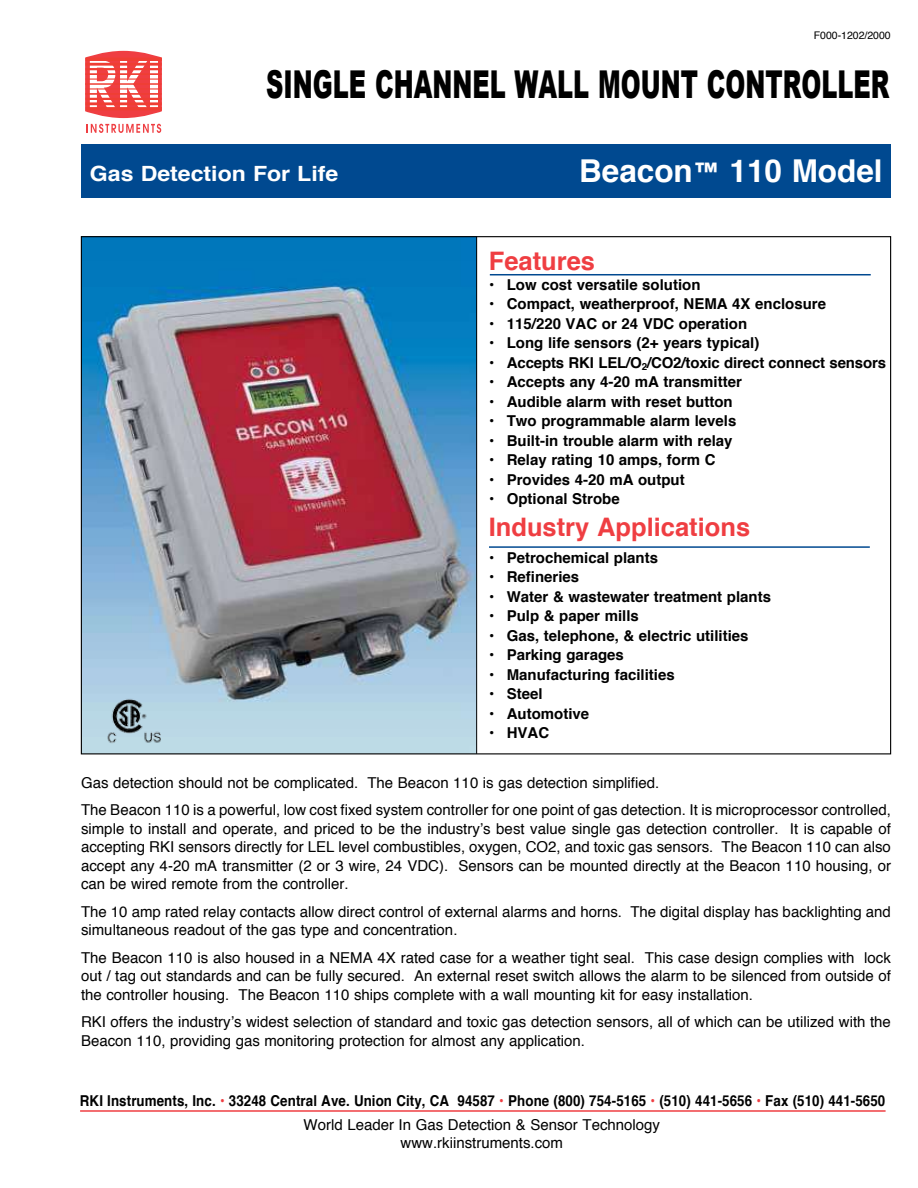
<style>
.page{position:relative;width:918px;height:1188px;background:#fff}
.page>*{position:absolute;margin:0;border:0;box-sizing:border-box;transform-origin:0 0}
.t1{font:900 38.4px "Arial";color:#000;scale:.62 1}
.t2{font:700 31.5px "Helvetica";color:#fff}
.t3{font:700 25.5px "Helvetica";color:#ef3e42}
.t4{font:700 21px "Helvetica";color:#fff;scale:1.1 1}
.t5{font:15px/18.6px "Helvetica";color:#000}
.t6{font:700 15px "Helvetica";color:#000}
.t7{font:700 15px "Helvetica";color:#000;scale:.89 1}
.t8{font:10.5px "Helvetica";color:#000}
.s1{font-size:27px}
.s2{color:#ef3e42}
</style>
<div class="page">
<img style="left:83px;top:238px;width:393px;height:514px">
<div style="left:81px;top:144px;width:810px;height:53px;background:#004990"></div>
<svg style="left:87px;top:124px;width:74px;height:9px"></svg>
<svg style="left:85px;top:51px;width:77px;height:67px"></svg>
<svg style="left:150px;top:61px;width:7px;height:46px"></svg>
<hr style="left:86px;top:58px;width:76px;height:3px;background:#ef3e33">
<hr style="left:86px;top:63px;width:76px;height:3px;background:#ef3e33">
<hr style="left:86px;top:68px;width:76px;height:2px;background:#ef3e33">
<hr style="left:85px;top:73px;width:77px;height:2px;background:#ef3e33">
<hr style="left:85px;top:79px;width:77px;height:1px;background:#ef3e33">
<hr style="left:86px;top:107px;width:76px;height:3px;background:#ef3e33">
<hr style="left:86px;top:102px;width:76px;height:3px;background:#ef3e33">
<hr style="left:86px;top:98px;width:76px;height:2px;background:#ef3e33">
<hr style="left:85px;top:93px;width:77px;height:2px;background:#ef3e33">
<hr style="left:85px;top:88px;width:77px;height:2px;background:#ef3e33">
<hr style="left:85px;top:84px;width:76px;height:1px;background:#ef3e33">
<hr style="left:80px;top:1110px;width:806px;height:2px;background:#ef3e42">
<hr style="left:476px;top:237px;width:1px;height:517px;background:#000">
<hr style="left:490px;top:274px;width:381px;height:1px;background:#004990">
<hr style="left:489px;top:546px;width:381px;height:2px;background:#004990">
<img style="left:104px;top:688px;width:67px;height:61px">
<p class="t8" style="left:814px;top:27px;width:79px">F000-1202/2000</p>
<h1 class="t1" style="left:266px;top:56px;width:1007px">SINGLE CHANNEL WALL MOUNT CONTROLLER</h1>
<h3 class="t4" style="left:90px;top:157px;width:227px">Gas Detection For Life</h3>
<h2 class="t2" style="left:579px;top:146px;width:305px">Beacon<span class="s1">™</span> 110 Model</h2>
<h3 class="t3" style="left:489px;top:241px;width:108px">Features</h3>
<p class="t6" style="left:489px;top:272px;width:213px">• Low cost versatile solution</p>
<p class="t6" style="left:489px;top:292px;width:338px">• Compact, weatherproof, NEMA 4X enclosure</p>
<p class="t6" style="left:489px;top:311px;width:260px">• 115/220 VAC or 24 VDC operation</p>
<p class="t6" style="left:489px;top:331px;width:272px">• Long life sensors (2+ years typical)</p>
<p class="t6" style="left:489px;top:350px;width:399px">• Accepts RKI LEL/O<sub>2</sub>/CO2/toxic direct connect sensors</p>
<p class="t6" style="left:489px;top:370px;width:254px">• Accepts any 4-20 mA transmitter</p>
<p class="t6" style="left:489px;top:389px;width:245px">• Audible alarm with reset button</p>
<p class="t6" style="left:489px;top:409px;width:249px">• Two programmable alarm levels</p>
<p class="t6" style="left:489px;top:428px;width:245px">• Built-in trouble alarm with relay</p>
<p class="t6" style="left:489px;top:448px;width:228px">• Relay rating 10 amps, form C</p>
<p class="t6" style="left:489px;top:467px;width:197px">• Provides 4-20 mA output</p>
<p class="t6" style="left:489px;top:487px;width:132px">• Optional Strobe</p>
<h3 class="t3" style="left:489px;top:506px;width:263px">Industry Applications</h3>
<p class="t6" style="left:489px;top:545px;width:171px">• Petrochemical plants</p>
<p class="t6" style="left:489px;top:565px;width:92px">• Refineries</p>
<p class="t6" style="left:489px;top:584px;width:283px">• Water &amp; wastewater treatment plants</p>
<p class="t6" style="left:489px;top:604px;width:151px">• Pulp &amp; paper mills</p>
<p class="t6" style="left:489px;top:623px;width:261px">• Gas, telephone, &amp; electric utilities</p>
<p class="t6" style="left:489px;top:643px;width:136px">• Parking garages</p>
<p class="t6" style="left:489px;top:662px;width:187px">• Manufacturing facilities</p>
<p class="t6" style="left:489px;top:682px;width:55px">• Steel</p>
<p class="t6" style="left:489px;top:701px;width:102px">• Automotive</p>
<p class="t6" style="left:489px;top:721px;width:62px">• HVAC</p>
<p class="t5" style="left:81px;top:769px;width:811px;line-height:27.3px">Gas detection should not be complicated. The Beacon 110 is gas detection simplified.<br>The Beacon 110 is a powerful, low cost fixed system controller for one point of gas detection. It is microprocessor controlled,</p>
<p class="t5" style="left:81px;top:820px;width:812px;text-align:justify">simple to install and operate, and priced to be the industry’s best value single gas detection controller. It is capable of accepting RKI sensors directly for LEL level combustibles, oxygen, CO2, and toxic gas sensors. The Beacon 110 can also accept any 4-20 mA transmitter (2 or 3 wire, 24 VDC). Sensors can be mounted directly at the Beacon 110 housing, or can be wired remote from the controller.</p>
<p class="t5" style="left:81px;top:903px;width:811px">The 10 amp rated relay contacts allow direct control of external alarms and horns. The digital display has backlighting and simultaneous readout of the gas type and concentration.</p>
<p class="t5" style="left:81px;top:948px;width:811px;text-align:justify">The Beacon 110 is also housed in a NEMA 4X rated case for a weather tight seal. This case design complies with lock out / tag out standards and can be fully secured. An external reset switch allows the alarm to be silenced from outside of the controller housing. The Beacon 110 ships complete with a wall mounting kit for easy installation.</p>
<p class="t5" style="left:81px;top:1013px;width:811px">RKI offers the industry’s widest selection of standard and toxic gas detection sensors, all of which can be utilized with the<br>Beacon 110, providing gas monitoring protection for almost any application.</p>
<p class="t7" style="left:80px;top:1088px;width:907px">RKI Instruments, Inc. <span class="s2">•</span> 33248 Central Ave. Union City, CA 94587 <span class="s2">•</span> Phone (800) 754-5165 <span class="s2">•</span> (510) 441-5656 <span class="s2">•</span> Fax (510) 441-5650</p>
<p class="t5" style="left:304px;top:1116px;width:358px;line-height:18px;text-align:center">World Leader In Gas Detection &amp; Sensor Technology www.rkiinstruments.com</p>
</div>
